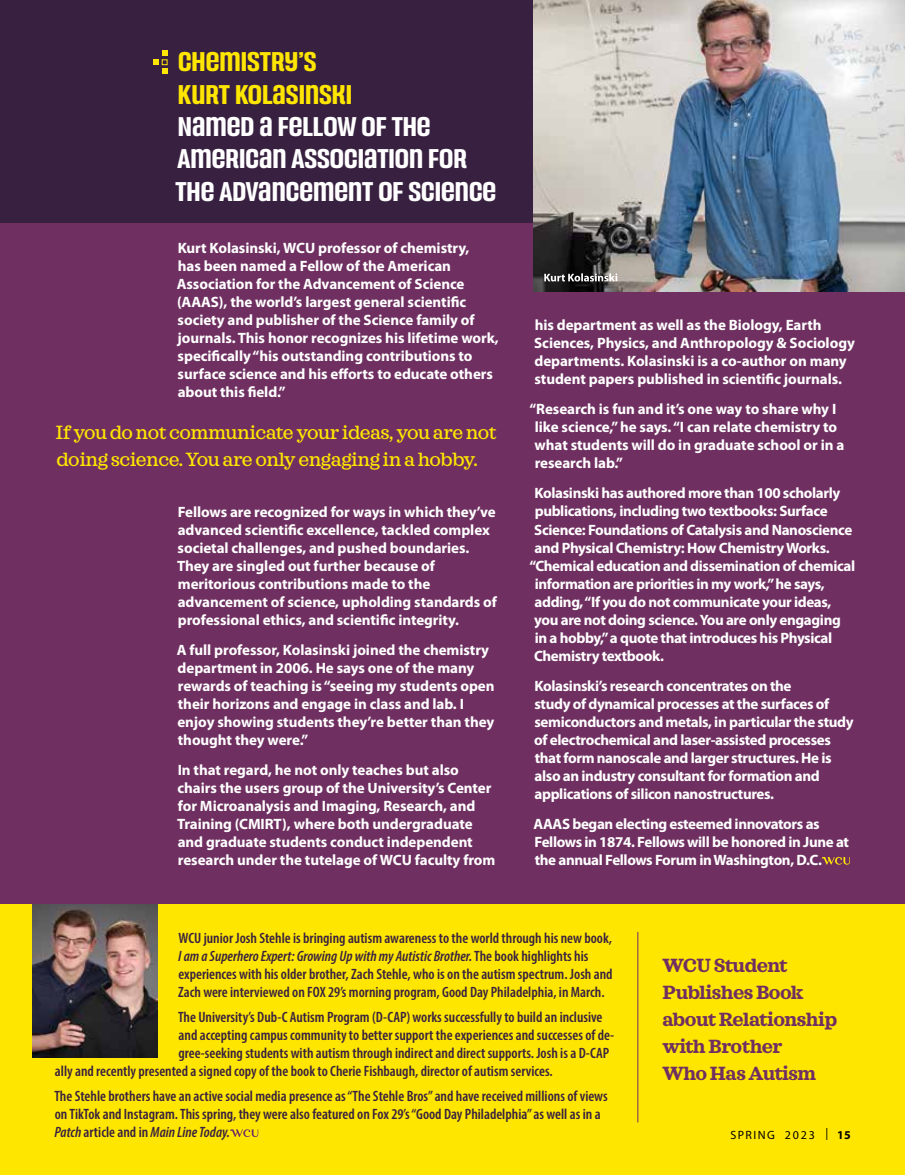
<style>
.page{position:relative;width:905px;height:1175px;background:#fff}
.page>*{position:absolute;margin:0;border:0;box-sizing:border-box;transform-origin:0 0}
.t1{font:600 27px/32.4px "Versus";color:#fff}
.t2{font:600 27px/32.4px "Versus";color:#ffe600}
.t3{font:500 19.5px/27px "Sagona";letter-spacing:-.025em;color:#ffe600}
.t4{font:700 19.5px/27px "Sagona";letter-spacing:-.025em;color:#6f3061}
.t5{font:700 15px/18px "Myriad Pro";letter-spacing:-.005em;color:#fff}
.t6{font:600 condensed 15px/18px "Myriad Pro";color:#382140}
.t7{font:700 15px/18px "Myriad Pro";letter-spacing:-.025em;color:#fff}
.t8{font:12px "Myriad Pro";letter-spacing:.12em;color:#000}
.s1{font-style:italic}
.s2{font-weight:700}
</style>
<div class="page">
<div style="left:0;top:902px;width:904px;height:272px;background:#ffe600"></div>
<svg style="left:230px;top:1129px;width:28px;height:8px"></svg>
<hr style="left:637px;top:932px;width:1px;height:190px;background:#6f3061">
<img style="left:33px;top:903px;width:124px;height:154px">
<div style="left:0;top:0;width:904px;height:903px;background:#6f3061"></div>
<div style="left:0;top:0;width:904px;height:223px;background:#382140"></div>
<svg style="left:153px;top:50px;width:14px;height:24px"></svg>
<img style="left:534px;top:0;width:370px;height:291px">
<svg style="left:821px;top:857px;width:29px;height:7px"></svg>
<svg style="left:544px;top:273px;width:73px;height:8px"></svg>
<h1 class="t2" style="left:178px;top:44px;width:176px">CHEMISTRY’S<br>KURT KOLASINSKI</h1>
<h1 class="t1" style="left:175px;top:109px;width:322px">NAMED A FELLOW OF THE<br>AMERICAN ASSOCIATION FOR<br>THE ADVANCEMENT OF SCIENCE</h1>
<p class="t5" style="left:177px;top:238px;width:323px">Kurt Kolasinski, WCU professor of chemistry,<br>has been named a Fellow of the American Association for the Advancement of Science (AAAS), the world’s largest general scientific society and publisher of the Science family of journals. This honor recognizes his lifetime work, specifically “his outstanding contributions to surface science and his efforts to educate others about this field.”</p>
<h2 class="t3" style="left:55px;top:419px;width:442px">If you do not communicate your ideas, you are not doing science. You are only engaging in a hobby.</h2>
<p class="t5" style="left:177px;top:502px;width:321px">Fellows are recognized for ways in which they’ve advanced scientific excellence, tackled complex societal challenges, and pushed boundaries.<br>They are singled out further because of meritorious contributions made to the advancement of science, upholding standards of professional ethics, and scientific integrity.</p>
<p class="t5" style="left:177px;top:640px;width:319px">A full professor, Kolasinski joined the chemistry department in 2006. He says one of the many rewards of teaching is “seeing my students open their horizons and engage in class and lab. I enjoy showing students they’re better than they thought they were.”</p>
<p class="t5" style="left:177px;top:760px;width:320px">In that regard, he not only teaches but also chairs the users group of the University’s Center for Microanalysis and Imaging, Research, and Training (CMIRT), where both undergraduate and graduate students conduct independent research under the tutelage of WCU faculty from</p>
<p class="t5" style="left:534px;top:316px;width:322px">his department as well as the Biology, Earth Sciences, Physics, and Anthropology &amp; Sociology departments. Kolasinski is a co-author on many student papers published in scientific journals.</p>
<p class="t5" style="left:534px;top:400px;width:311px;text-indent:-5px">“Research is fun and it’s one way to share why I like science,” he says. “I can relate chemistry to what students will do in graduate school or in a research lab.”</p>
<p class="t7" style="left:534px;top:484px;width:307px">Kolasinski has authored more than 100 scholarly</p>
<p class="t7" style="left:534px;top:502px;width:294px">publications, including two textbooks: Surface</p>
<p class="t7" style="left:534px;top:520px;width:319px">Science: Foundations of Catalysis and Nanoscience</p>
<p class="t7" style="left:534px;top:538px;width:296px">and Physical Chemistry: How Chemistry Works.</p>
<p class="t7" style="left:529px;top:556px;width:327px">“Chemical education and dissemination of chemical</p>
<p class="t7" style="left:534px;top:574px;width:291px">information are priorities in my work,” he says,</p>
<p class="t7" style="left:534px;top:592px;width:298px">adding, “If you do not communicate your ideas,</p>
<p class="t7" style="left:534px;top:610px;width:308px">you are not doing science. You are only engaging</p>
<p class="t7" style="left:534px;top:628px;width:299px">in a hobby,” a quote that introduces his Physical</p>
<p class="t7" style="left:534px;top:646px;width:131px">Chemistry textbook.</p>
<p class="t7" style="left:534px;top:676px;width:321px">Kolasinski’s research concentrates on the<br>study of dynamical processes at the surfaces of semiconductors and metals, in particular the study of electrochemical and laser-assisted processes that form nanoscale and larger structures. He is also an industry consultant for formation and applications of silicon nanostructures.</p>
<p class="t7" style="left:533px;top:814px;width:317px">AAAS began electing esteemed innovators as<br>Fellows in 1874. Fellows will be honored in June at the annual Fellows Forum in Washington, D.C.</p>
<p class="t6" style="left:178px;top:929px;width:436px">WCU junior Josh Stehle is bringing autism awareness to the world through his new book, <span class="s1">I am a Superhero Expert: Growing Up with my Autistic Brother.</span> The book highlights his experiences with his older brother, Zach Stehle, who is on the autism spectrum. Josh and Zach were interviewed on FOX 29’s morning program, Good Day Philadelphia, in March.</p>
<p class="t6" style="left:178px;top:1007px;width:426px">The University’s Dub-C Autism Program (D-CAP) works successfully to build an inclusive</p>
<p class="t6" style="left:178px;top:1025px;width:437px">and accepting campus community to better support the experiences and successes of de-</p>
<p class="t6" style="left:178px;top:1043px;width:432px">gree-seeking students with autism through indirect and direct supports. Josh is a D-CAP</p>
<p class="t6" style="left:55px;top:1061px;width:499px">ally and recently presented a signed copy of the book to Cherie Fishbaugh, director of autism services.</p>
<p class="t6" style="left:54px;top:1086px;width:555px">The Stehle brothers have an active social media presence as “The Stehle Bros” and have received millions of views on TikTok and Instagram. This spring, they were also featured on Fox 29’s “Good Day Philadelphia” as well as in a<br><span class="s1">Patch</span> article and in <span class="s1">Main Line Today.</span></p>
<h2 class="t4" style="left:662px;top:951px;width:176px">WCU Student<br>Publishes Book about Relationship with Brother<br>Who Has Autism</h2>
<p class="t8" style="left:730px;top:1127px;width:122px">SPRING 2023 | <span class="s2">15</span></p>
</div>
